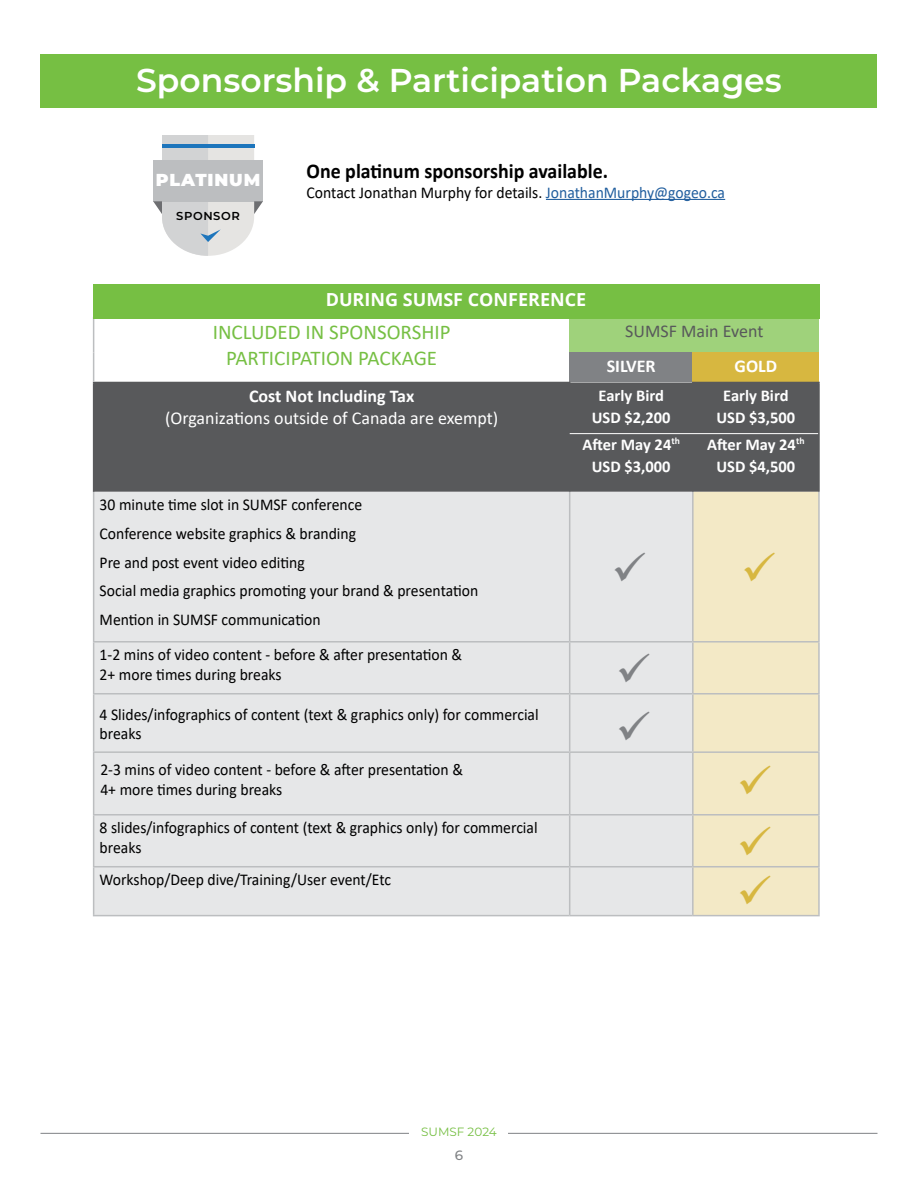
<style>
.page{position:relative;width:918px;height:1188px;background:#fff}
.page>*{position:absolute;margin:0;border:0;box-sizing:border-box;transform-origin:0 0}
.t1{font:600 33px "Montserrat";color:#fff}
.t2{font:21px/25.2px "Calibri";color:#76bf43;text-align:center}
.t3{font:700 21px "Calibri";color:#000;scale:.95 1}
.t4{font:18px "Calibri";color:#fff}
.t5{font:700 18px "Calibri";color:#fff}
.t6{font:700 18px "Open Sans";color:#fff}
.t7{font:18px "Calibri";color:#58595b}
.t8{font:900 17.25px "Montserrat";letter-spacing:.05em;color:#fff}
.t9{font:16.5px/28.7px "Calibri";color:#000;scale:.95 1}
.t10{font:700 16.5px/22.5px "Calibri";color:#fff;text-align:center}
.t11{font:500 13.5px "Montserrat";color:#808285}
.t12{font:12px "Montserrat";color:#76bf43}
.t13{font:600 11.55px "Montserrat";letter-spacing:.05em;color:#000}
.s1{color:#215e9e}
</style>
<div class="page">
<hr style="left:40px;top:1133px;width:838px;height:1px;background:#808285">
<div style="left:410px;top:1125px;width:98px;height:20px;background:#fff"></div>
<div style="left:570px;top:318px;width:249px;height:34px;background:#9fd27b"></div>
<div style="left:570px;top:352px;width:123px;height:30px;background:#808285"></div>
<div style="left:693px;top:352px;width:126px;height:30px;background:#d7b740"></div>
<div style="left:94px;top:382px;width:724px;height:110px;background:#58595b"></div>
<div style="left:94px;top:492px;width:598px;height:423px;background:#e6e7e8"></div>
<div style="left:694px;top:492px;width:124px;height:423px;background:#f3e9c6"></div>
<hr style="left:93px;top:492px;width:1px;height:149px;background:#bcbec0">
<hr style="left:93px;top:641px;width:477px;height:2px;background:#bcbec0">
<hr style="left:93px;top:643px;width:1px;height:50px;background:#bcbec0">
<hr style="left:569px;top:643px;width:1px;height:50px;background:#bcbec0">
<hr style="left:692px;top:643px;width:2px;height:50px;background:#bcbec0">
<hr style="left:818px;top:643px;width:2px;height:50px;background:#bcbec0">
<hr style="left:93px;top:693px;width:477px;height:2px;background:#bcbec0">
<hr style="left:93px;top:695px;width:1px;height:56px;background:#bcbec0">
<hr style="left:570px;top:693px;width:123px;height:2px;background:#bcbec0">
<hr style="left:569px;top:695px;width:1px;height:56px;background:#bcbec0">
<hr style="left:693px;top:693px;width:127px;height:2px;background:#bcbec0">
<hr style="left:692px;top:695px;width:2px;height:56px;background:#bcbec0">
<hr style="left:818px;top:695px;width:2px;height:56px;background:#bcbec0">
<hr style="left:93px;top:751px;width:477px;height:2px;background:#bcbec0">
<hr style="left:93px;top:753px;width:1px;height:61px;background:#bcbec0">
<hr style="left:93px;top:814px;width:477px;height:2px;background:#bcbec0">
<hr style="left:93px;top:816px;width:1px;height:50px;background:#bcbec0">
<hr style="left:93px;top:866px;width:477px;height:1px;background:#bcbec0">
<hr style="left:93px;top:867px;width:1px;height:48px;background:#bcbec0">
<hr style="left:93px;top:915px;width:477px;height:1px;background:#bcbec0">
<hr style="left:93px;top:382px;width:477px;height:1px;background:#58595b">
<hr style="left:93px;top:383px;width:1px;height:109px;background:#58595b">
<hr style="left:569px;top:383px;width:1px;height:109px;background:#58595b">
<hr style="left:692px;top:382px;width:128px;height:1px;background:#58595b">
<hr style="left:692px;top:383px;width:2px;height:109px;background:#58595b">
<hr style="left:818px;top:383px;width:2px;height:109px;background:#58595b">
<hr style="left:93px;top:318px;width:1px;height:34px;background:#bcbec0">
<hr style="left:93px;top:352px;width:1px;height:30px;background:#bcbec0">
<hr style="left:818px;top:492px;width:2px;height:149px;background:#bcbec0">
<hr style="left:693px;top:641px;width:127px;height:2px;background:#bcbec0">
<hr style="left:569px;top:492px;width:1px;height:149px;background:#bcbec0">
<hr style="left:692px;top:492px;width:2px;height:149px;background:#bcbec0">
<hr style="left:570px;top:641px;width:123px;height:2px;background:#bcbec0">
<hr style="left:693px;top:751px;width:127px;height:2px;background:#bcbec0">
<hr style="left:818px;top:753px;width:2px;height:61px;background:#bcbec0">
<hr style="left:693px;top:814px;width:127px;height:2px;background:#bcbec0">
<hr style="left:818px;top:816px;width:2px;height:50px;background:#bcbec0">
<hr style="left:693px;top:866px;width:127px;height:1px;background:#bcbec0">
<hr style="left:818px;top:867px;width:2px;height:48px;background:#bcbec0">
<hr style="left:693px;top:915px;width:127px;height:1px;background:#bcbec0">
<hr style="left:570px;top:751px;width:123px;height:2px;background:#bcbec0">
<hr style="left:569px;top:753px;width:1px;height:61px;background:#bcbec0">
<hr style="left:692px;top:753px;width:2px;height:61px;background:#bcbec0">
<hr style="left:570px;top:814px;width:123px;height:2px;background:#bcbec0">
<hr style="left:569px;top:816px;width:1px;height:50px;background:#bcbec0">
<hr style="left:692px;top:816px;width:2px;height:50px;background:#bcbec0">
<hr style="left:570px;top:866px;width:123px;height:1px;background:#bcbec0">
<hr style="left:569px;top:867px;width:1px;height:48px;background:#bcbec0">
<hr style="left:692px;top:867px;width:2px;height:48px;background:#bcbec0">
<hr style="left:570px;top:915px;width:123px;height:1px;background:#bcbec0">
<hr style="left:570px;top:433px;width:248px;height:1px;background:#fff">
<div style="left:93px;top:284px;width:726px;height:35px;background:#76bf43"></div>
<div style="left:40px;top:54px;width:838px;height:54px;background:#76bf43"></div>
<hr style="left:546px;top:199px;width:179px;height:1px;background:#215e9e">
<svg style="left:153px;top:135px;width:110px;height:121px"></svg>
<svg style="left:744px;top:552px;width:31px;height:29px"></svg>
<svg style="left:740px;top:826px;width:30px;height:29px"></svg>
<svg style="left:740px;top:765px;width:30px;height:30px"></svg>
<svg style="left:740px;top:875px;width:30px;height:29px"></svg>
<svg style="left:615px;top:552px;width:30px;height:29px"></svg>
<div style="left:619px;top:653px;width:30px;height:87px;background:#e6e7e8"></div>
<h1 class="t1" style="left:136px;top:57px;width:647px">Sponsorship &amp; Participation Packages</h1>
<p class="t8" style="left:156px;top:167px;width:106px">PLATINUM</p>
<p class="t13" style="left:176px;top:208px;width:65px">SPONSOR</p>
<p class="t3" style="left:307px;top:156px;width:319px">One platinum sponsorship available.</p>
<p class="t9" style="left:307px;top:177px;width:442px">Contact Jonathan Murphy for details. <span class="s1">JonathanMurphy@gogeo.ca</span></p>
<p class="t6" style="left:326px;top:287px;width:262px">DURING SUMSF CONFERENCE</p>
<p class="t2" style="left:213px;top:319px;width:239px">INCLUDED IN SPONSORSHIP<br>PARTICIPATION PACKAGE</p>
<p class="t7" style="left:625px;top:319px;width:140px">SUMSF Main Event</p>
<p class="t5" style="left:607px;top:353px;width:51px">SILVER</p>
<p class="t5" style="left:735px;top:353px;width:44px">GOLD</p>
<p class="t5" style="left:249px;top:383px;width:167px">Cost Not Including Tax</p>
<p class="t4" style="left:165px;top:405px;width:335px">(Organizations outside of Canada are exempt)</p>
<p class="t9" style="left:100px;top:490px;width:400px">30 minute time slot in SUMSF conference<br>Conference website graphics &amp; branding<br>Pre and post event video editing<br>Social media graphics promoting your brand &amp; presentation Mention in SUMSF communication</p>
<p class="t9" style="left:100px;top:644px;width:383px;line-height:19.8px">1-2 mins of video content - before &amp; after presentation &amp;<br>2+ more times during breaks</p>
<p class="t9" style="left:100px;top:704px;width:464px;line-height:19.8px">4 Slides/infographics of content (text &amp; graphics only) for commercial breaks</p>
<p class="t9" style="left:100px;top:760px;width:383px;line-height:19.8px">2-3 mins of video content - before &amp; after presentation &amp;<br>4+ more times during breaks</p>
<p class="t9" style="left:100px;top:817px;width:463px;line-height:19.8px">8 slides/infographics of content (text &amp; graphics only) for commercial breaks</p>
<p class="t9" style="left:100px;top:865px;width:308px">Workshop/Deep dive/Training/User event/Etc</p>
<p class="t10" style="left:592px;top:384px;width:80px">Early Bird<br>USD $2,200</p>
<p class="t10" style="left:583px;top:433px;width:99px">After May 24<sup>th<br></sup>USD $3,000</p>
<p class="t10" style="left:717px;top:384px;width:80px">Early Bird<br>USD $3,500</p>
<p class="t10" style="left:707px;top:433px;width:99px">After May 24<sup>th<br></sup>USD $4,500</p>
<p class="t12" style="left:421px;top:1124px;width:77px">SUMSF 2024</p>
<p class="t11" style="left:455px;top:1146px;width:10px">6</p>
</div>
